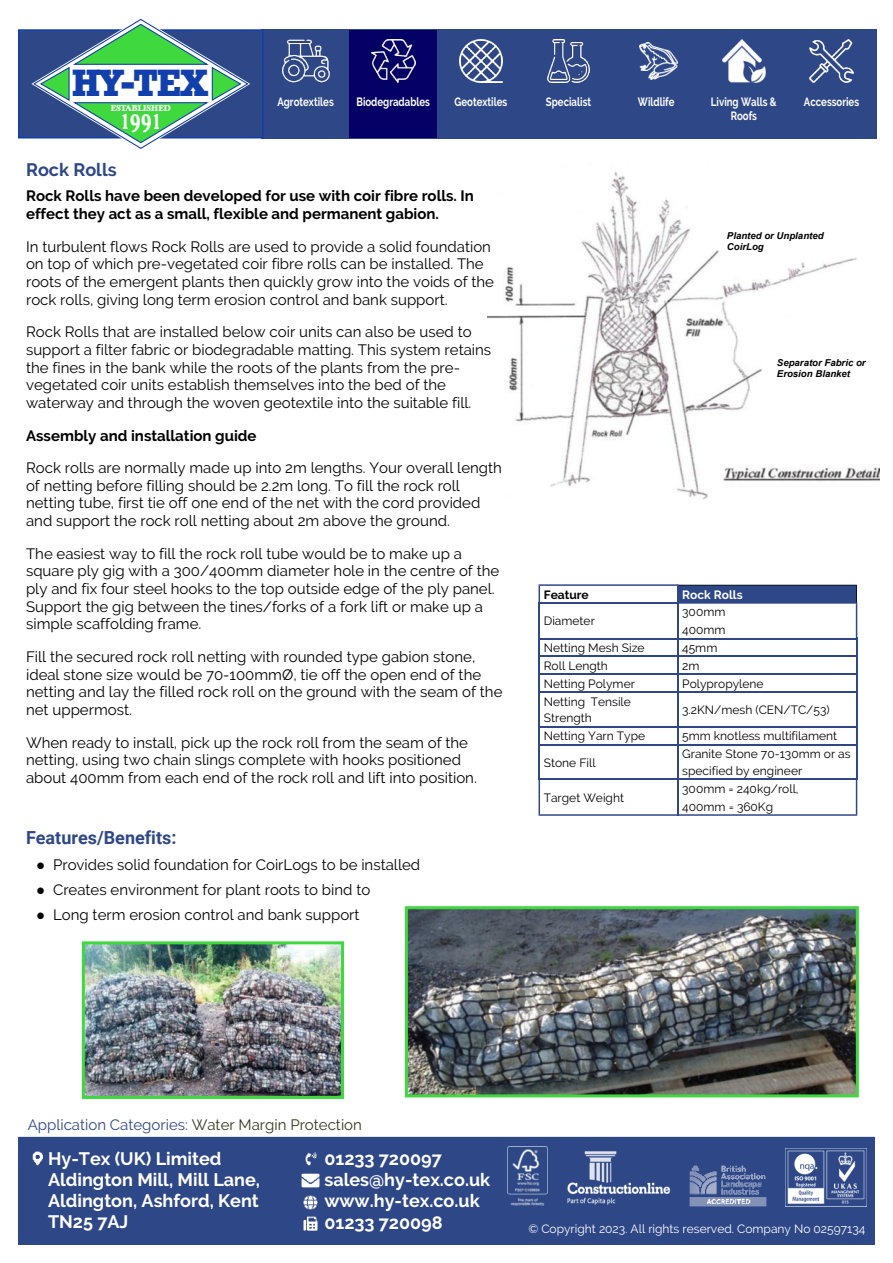
<style>
.page{position:relative;width:893px;height:1263px;background:#fff}
.page>*{position:absolute;margin:0;border:0;box-sizing:border-box;transform-origin:0 0}
.t1{font:700 36.6px "Stamford Heavy SF";color:#113fab}
.t2{font:20.55px "Casper Heavy SF Bold";color:#fff;scale:.79 1}
.t3{font:700 18px/21.1px "Raleway";color:#fff}
.t4{font:700 18px "Roboto";color:#2e4787}
.t5{font:700 18px "Raleway";color:#2e4787}
.t6{font:15px/17.7px "Raleway";color:#000}
.t7{font:700 15px/17.7px "Raleway";color:#000}
.t8{font:15px "Raleway";color:#2e4787}
.t9{font:12px/17.9px "Raleway";color:#000}
.t10{font:700 12px/14.1px "Raleway";color:#fff;text-align:center;scale:.8 1}
.t11{font:12px "Raleway";color:#fff}
.t12{font:700 12px "Raleway";color:#fff}
.t13{font:700 12px "Raleway";color:#000}
.t14{font:italic 700 9.6px/10.9px "Arial";color:#000}
.t15{font:8.25px "Casablanca Heavy SF Bold";color:#fff}
.s1{font-size:23.85px}
.s2{font-family:"Times New Roman"}
.s3{color:#32381d}
</style>
<div class="page">
<div style="left:261px;top:29px;width:615px;height:109px;background:#2e4787"></div>
<div style="left:349px;top:30px;width:88px;height:62px;background:#040065"></div>
<div style="left:349px;top:92px;width:88px;height:46px;background:#040065"></div>
<img style="left:282px;top:40px;width:47px;height:42px">
<img style="left:371px;top:40px;width:44px;height:42px">
<img style="left:460px;top:40px;width:42px;height:42px">
<img style="left:547px;top:40px;width:43px;height:42px">
<img style="left:722px;top:40px;width:43px;height:42px">
<img style="left:810px;top:40px;width:43px;height:42px">
<div style="left:18px;top:29px;width:246px;height:109px;background:#2e4787;border:2px solid #103eaa"></div>
<svg style="left:29px;top:18px;width:224px;height:131px"></svg>
<img style="left:640px;top:42px;width:38px;height:38px">
<div style="left:18px;top:1137px;width:857px;height:108px;background:#2e4787"></div>
<img style="left:507px;top:1147px;width:40px;height:58px">
<img style="left:567px;top:1152px;width:103px;height:53px">
<img style="left:786px;top:1148px;width:80px;height:56px">
<img style="left:689px;top:1166px;width:78px;height:41px">
<img style="left:488px;top:172px;width:391px;height:327px">
<div style="left:762px;top:351px;width:61px;height:29px;background:#fff"></div>
<div style="left:715px;top:222px;width:100px;height:27px;background:#fff"></div>
<img style="left:409px;top:910px;width:446px;height:183px">
<div style="left:405px;top:906px;width:454px;height:191px;border:3px solid #3fd83f"></div>
<hr style="left:538px;top:726px;width:140px;height:1px;background:#2e4787">
<hr style="left:677px;top:726px;width:180px;height:1px;background:#2e4787">
<hr style="left:538px;top:744px;width:140px;height:1px;background:#2e4787">
<hr style="left:677px;top:744px;width:180px;height:1px;background:#2e4787">
<hr style="left:538px;top:691px;width:2px;height:36px;background:#2e4787">
<svg style="left:538px;top:727px;width:2px;height:17px"></svg>
<hr style="left:538px;top:744px;width:2px;height:36px;background:#2e4787">
<hr style="left:677px;top:691px;width:1px;height:36px;background:#2e4787">
<svg style="left:677px;top:727px;width:1px;height:17px"></svg>
<hr style="left:677px;top:744px;width:1px;height:36px;background:#2e4787">
<svg style="left:538px;top:584px;width:319px;height:109px"></svg>
<hr style="left:856px;top:691px;width:1px;height:36px;background:#2e4787">
<svg style="left:856px;top:727px;width:1px;height:17px"></svg>
<hr style="left:856px;top:744px;width:1px;height:36px;background:#2e4787">
<svg style="left:538px;top:779px;width:319px;height:37px"></svg>
<img style="left:86px;top:945px;width:254px;height:150px">
<div style="left:82px;top:941px;width:262px;height:158px;border:3px solid #3fd83f"></div>
<h1 class="t1" style="left:72px;top:62px;width:136px">HY-TEX</h1>
<p class="t15" style="left:111px;top:105px;width:62px">ESTABLISHED</p>
<h2 class="t2" style="left:120px;top:114px;width:53px">1<span class="s1">99</span>1</h2>
<p class="t10" style="left:277px;top:95px;width:72px">Agrotextiles</p>
<p class="t10" style="left:356px;top:95px;width:94px">Biodegradables</p>
<p class="t10" style="left:454px;top:95px;width:68px">Geotextiles</p>
<p class="t10" style="left:546px;top:95px;width:58px">Specialist</p>
<p class="t10" style="left:638px;top:95px;width:47px">Wildlife</p>
<p class="t10" style="left:711px;top:95px;width:84px">Living Walls &amp;<br>Roofs</p>
<p class="t10" style="left:804px;top:95px;width:71px">Accessories</p>
<p class="t5" style="left:26px;top:159px;width:92px">Rock Rolls</p>
<p class="t7" style="left:26px;top:187px;width:449px">Rock Rolls have been developed for use with coir fibre rolls. In effect they act as a small, flexible and permanent gabion.</p>
<p class="t6" style="left:26px;top:238px;width:469px">In turbulent flows Rock Rolls are used to provide a solid foundation on top of which pre-vegetated coir fibre rolls can be installed. The roots of the emergent plants then quickly grow into the voids of the rock rolls, giving long term erosion control and bank support.</p>
<p class="t6" style="left:26px;top:323px;width:467px">Rock Rolls that are installed below coir units can also be used to support a filter fabric or biodegradable matting. This system retains the fines in the bank while the roots of the plants from the pre&shy;vegetated coir units establish themselves into the bed of the waterway and through the woven geotextile into the suitable fill.</p>
<p class="t7" style="left:26px;top:426px;width:232px">Assembly and installation guide</p>
<p class="t6" style="left:26px;top:459px;width:477px">Rock rolls are normally made up into 2m lengths. Your overall length of netting before filling should be 2.2m long. To fill the rock roll netting tube, first tie off one end of the net with the cord provided and support the rock roll netting about 2m above the ground.</p>
<p class="t6" style="left:26px;top:545px;width:475px">The easiest way to fill the rock roll tube would be to make up a square ply gig with a 300/400mm diameter hole in the centre of the ply and fix four steel hooks to the top outside edge of the ply panel.<br>Support the gig between the tines/forks of a fork lift or make up a simple scaffolding frame.</p>
<p class="t6" style="left:26px;top:648px;width:478px">Fill the secured rock roll netting with rounded type gabion stone, ideal stone size would be 70-100mmØ, tie off the open end of the netting and lay the filled rock roll on the ground with the seam of the net uppermost.</p>
<p class="t6" style="left:26px;top:733px;width:452px">When ready to install, pick up the rock roll from the seam of the netting, using two chain slings complete with hooks positioned about 400mm from each end of the rock roll and lift into position.</p>
<p class="t4" style="left:26px;top:830px;width:152px">Features/Benefits:</p>
<p class="t6" style="left:36px;top:855px;width:385px"><span class="s2">●</span> Provides solid foundation for CoirLogs to be installed</p>
<p class="t6" style="left:36px;top:881px;width:336px"><span class="s2">●</span> Creates environment for plant roots to bind to</p>
<p class="t6" style="left:36px;top:906px;width:325px"><span class="s2">●</span> Long term erosion control and bank support</p>
<p class="t14" style="left:727px;top:231px;width:98px">Planted or Unplanted<br>CoirLog</p>
<p class="t14" style="left:777px;top:358px;width:90px">Separator Fabric or<br>Erosion Blanket</p>
<p class="t13" style="left:544px;top:587px;width:46px">Feature</p>
<p class="t12" style="left:682px;top:587px;width:62px">Rock Rolls</p>
<p class="t9" style="left:544px;top:612px;width:53px">Diameter</p>
<p class="t9" style="left:682px;top:603px;width:45px">300mm<br>400mm</p>
<p class="t9" style="left:544px;top:639px;width:102px">Netting Mesh Size</p>
<p class="t9" style="left:682px;top:639px;width:37px">45mm</p>
<p class="t9" style="left:544px;top:657px;width:66px">Roll Length</p>
<p class="t9" style="left:682px;top:657px;width:19px">2m</p>
<p class="t9" style="left:544px;top:674px;width:93px">Netting Polymer</p>
<p class="t9" style="left:682px;top:674px;width:83px">Polypropylene</p>
<p class="t9" style="left:544px;top:693px;width:89px;line-height:17px">Netting Tensile<br>Strength</p>
<p class="t9" style="left:682px;top:701px;width:149px">3.2KN/mesh (CEN/TC/53)</p>
<p class="t9" style="left:544px;top:727px;width:103px">Netting Yarn Type</p>
<p class="t9" style="left:682px;top:727px;width:156px">5mm knotless multifilament</p>
<p class="t9" style="left:544px;top:753px;width:53px">Stone Fill</p>
<p class="t9" style="left:682px;top:745px;width:170px;line-height:17px">Granite Stone 70-130mm or as specified by engineer</p>
<p class="t9" style="left:544px;top:789px;width:82px">Target Weight</p>
<p class="t9" style="left:682px;top:780px;width:118px">300mm = 240kg/roll,<br>400mm = 360Kg</p>
<p class="t8" style="left:28px;top:1115px;width:336px">Application Categories: <span class="s3">Water Margin Protection</span></p>
<p class="t3" style="left:48px;top:1148px;width:214px">Hy-Tex (UK) Limited<br>Aldington Mill, Mill Lane,<br>Aldington, Ashford, Kent<br>TN25 7AJ</p>
<p class="t3" style="left:324px;top:1148px;width:167px">01233 720097 sales@hy-tex.co.uk www.hy-tex.co.uk<br>01233 720098</p>
<p class="t11" style="left:528px;top:1222px;width:338px">© Copyright 2023. All rights reserved. Company No 02597134</p>
<p class="t11" style="left:533px;top:1222px;width:148px">© Copyright 2020. All right</p>
</div>
